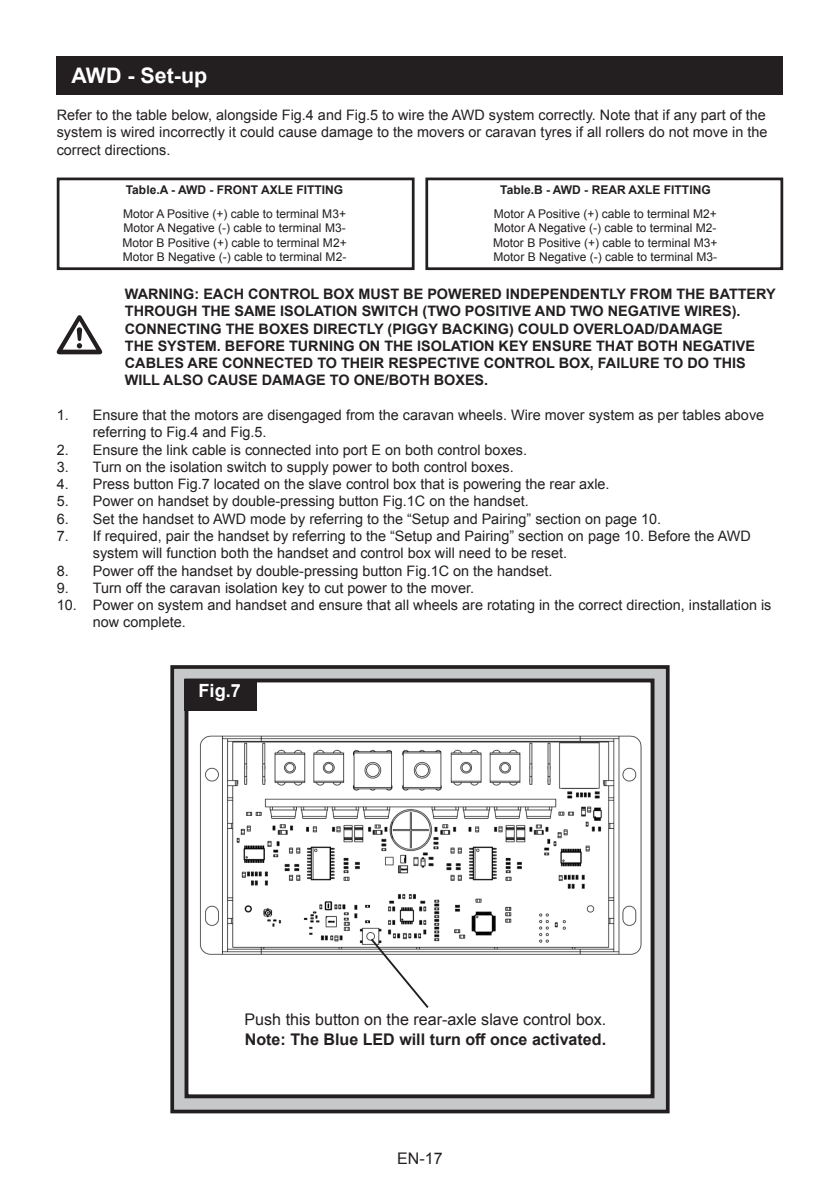
<style>
.page{position:relative;width:840px;height:1191px;background:#fff}
.page>*{position:absolute;margin:0;border:0;box-sizing:border-box;transform-origin:0 0}
.t1{font:700 21.4px "Arial";color:#fff}
.t2{font:700 18.2px "Arial";color:#fff}
.t3{font:16px "Arial";color:#231f20}
.t4{font:700 16px "Arial";color:#231f20}
.t5{font:14.4px/17.2px "Arial";color:#231f20}
.t6{font:700 14.4px/17.2px "Arial";color:#231f20}
.t7{font:12px "Arial";color:#231f20}
.t8{font:700 12px "Arial";color:#231f20}
</style>
<div class="page">
<div style="left:57px;top:57px;width:725px;height:38px;background:#231f20"></div>
<div style="left:57px;top:177px;width:357px;height:93px;border:3px solid #231f20"></div>
<div style="left:425px;top:177px;width:357px;height:93px;border:3px solid #231f20"></div>
<div style="left:172px;top:667px;width:495px;height:444px;background:#c7c8ca"></div>
<div style="left:170px;top:665px;width:499px;height:448px;border:4px solid #231f20"></div>
<div style="left:186px;top:680px;width:466px;height:416px;background:#fff"></div>
<div style="left:184px;top:678px;width:470px;height:420px;border:4px solid #231f20"></div>
<div style="left:184px;top:679px;width:73px;height:32px;background:#231f20"></div>
<img style="left:199px;top:735px;width:443px;height:220px">
<svg style="left:368px;top:936px;width:62px;height:72px"></svg>
<svg style="left:57px;top:315px;width:45px;height:39px"></svg>
<p class="t1" style="left:71px;top:60px;width:137px">AWD - Set-up</p>
<p class="t5" style="left:57px;top:107px;width:711px;text-align:justify">Refer to the table below, alongside Fig.4 and Fig.5 to wire the AWD system correctly. Note that if any part of the system is wired incorrectly it could cause damage to the movers or caravan tyres if all rollers do not move in the correct directions.</p>
<p class="t8" style="left:126px;top:181px;width:219px">Table.A - AWD - FRONT AXLE FITTING</p>
<p class="t7" style="left:123px;top:206px;width:224px">Motor A Positive (+) cable to terminal M3+</p>
<p class="t7" style="left:123px;top:220px;width:224px">Motor A Negative (-) cable to terminal M3-</p>
<p class="t7" style="left:122px;top:235px;width:226px">Motor B Positive (+) cable to terminal M2+</p>
<p class="t7" style="left:123px;top:249px;width:225px">Motor B Negative (-) cable to terminal M2-</p>
<p class="t8" style="left:500px;top:181px;width:212px">Table.B - AWD - REAR AXLE FITTING</p>
<p class="t7" style="left:493px;top:206px;width:224px">Motor A Positive (+) cable to terminal M2+</p>
<p class="t7" style="left:494px;top:220px;width:224px">Motor A Negative (-) cable to terminal M2-</p>
<p class="t7" style="left:493px;top:234px;width:226px">Motor B Positive (+) cable to terminal M3+</p>
<p class="t7" style="left:493px;top:249px;width:225px">Motor B Negative (-) cable to terminal M3-</p>
<p class="t6" style="left:125px;top:285px;width:652px">WARNING: EACH CONTROL BOX MUST BE POWERED INDEPENDENTLY FROM THE BATTERY THROUGH THE SAME ISOLATION SWITCH (TWO POSITIVE AND TWO NEGATIVE WIRES).<br>CONNECTING THE BOXES DIRECTLY (PIGGY BACKING) COULD OVERLOAD/DAMAGE<br>THE SYSTEM. BEFORE TURNING ON THE ISOLATION KEY ENSURE THAT BOTH NEGATIVE CABLES ARE CONNECTED TO THEIR RESPECTIVE CONTROL BOX, FAILURE TO DO THIS WILL ALSO CAUSE DAMAGE TO ONE/BOTH BOXES.</p>
<p class="t5" style="left:93px;top:406px;width:672px;text-indent:-36px">1. Ensure that the motors are disengaged from the caravan wheels. Wire mover system as per tables above referring to Fig.4 and Fig.5.</p>
<p class="t5" style="left:57px;top:441px;width:471px">2. Ensure the link cable is connected into port E on both control boxes.</p>
<p class="t5" style="left:57px;top:458px;width:458px">3. Turn on the isolation switch to supply power to both control boxes.</p>
<p class="t5" style="left:57px;top:475px;width:554px">4. Press button Fig.7 located on the slave control box that is powering the rear axle.</p>
<p class="t5" style="left:57px;top:493px;width:473px">5. Power on handset by double-pressing button Fig.1C on the handset.</p>
<p class="t5" style="left:57px;top:510px;width:605px">6. Set the handset to AWD mode by referring to the “Setup and Pairing” section on page 10.</p>
<p class="t5" style="left:93px;top:527px;width:659px;text-indent:-36px">7. If required, pair the handset by referring to the “Setup and Pairing” section on page 10. Before the AWD system will function both the handset and control box will need to be reset.</p>
<p class="t5" style="left:57px;top:562px;width:497px">8. Power off the handset by double-pressing button Fig.1C on the handset.</p>
<p class="t5" style="left:57px;top:579px;width:418px">9. Turn off the caravan isolation key to cut power to the mover.</p>
<p class="t5" style="left:93px;top:596px;width:679px;text-indent:-36px">10. Power on system and handset and ensure that all wheels are rotating in the correct direction, installation is now complete.</p>
<p class="t2" style="left:198px;top:678px;width:44px">Fig.7</p>
<p class="t3" style="left:244px;top:1009px;width:363px">Push this button on the rear-axle slave control box.</p>
<p class="t4" style="left:245px;top:1027px;width:362px">Note: The Blue LED will turn off once activated.</p>
<p class="t3" style="left:397px;top:1148px;width:47px">EN-17</p>
</div>
